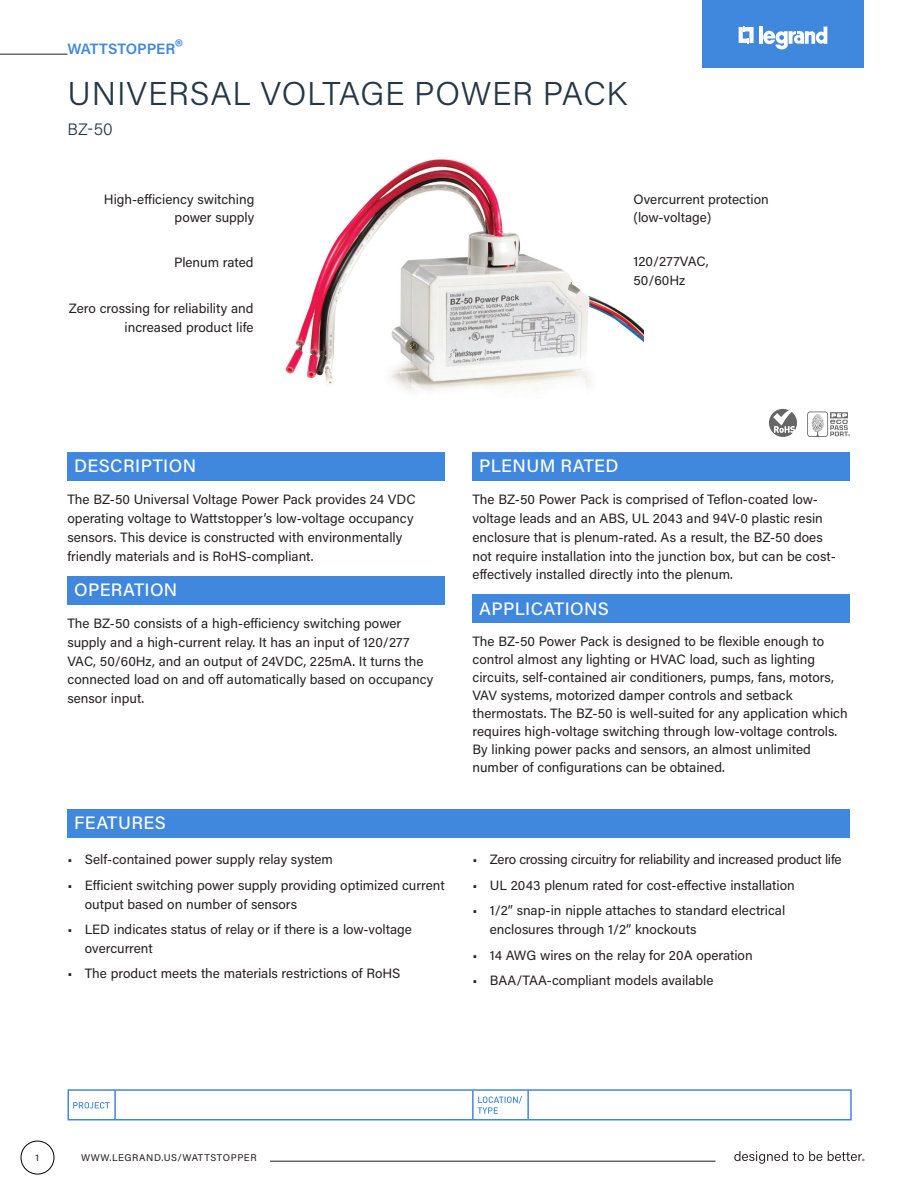
<style>
.page{position:relative;width:918px;height:1188px;background:#fff}
.page>*{position:absolute;margin:0;border:0;box-sizing:border-box;transform-origin:0 0}
.t1{font:300 33px "Acumin Pro";letter-spacing:.02em;color:#243746}
.t2{font:500 18px "Acumin Pro";letter-spacing:.02em;color:#fff}
.t3{font:300 16.5px "Acumin Pro";color:#243746}
.t4{font:600 15px "Acumin Pro";letter-spacing:-.005em;color:#4087de}
.t5{font:13.5px/18.8px "Acumin Pro";color:#231f20}
.t6{font:13.5px "Acumin Pro";letter-spacing:-.02em;color:#231f20}
.t7{font:9.75px "Acumin Pro";letter-spacing:.06em;color:#231f20}
.s1{font-size:21px}
</style>
<div class="page">
<svg style="left:734px;top:1151px;width:88px;height:13px"></svg>
<svg style="left:828px;top:1151px;width:36px;height:10px"></svg>
<div style="left:21px;top:1141px;width:33px;height:33px;border:1px solid #000;border-radius:50%"></div>
<div style="left:702px;top:0;width:162px;height:68px;background:#4087de"></div>
<svg style="left:739px;top:26px;width:15px;height:18px"></svg>
<hr style="left:759px;top:27px;width:4px;height:17px;background:#fff">
<svg style="left:763px;top:27px;width:64px;height:23px"></svg>
<div style="left:68px;top:1089px;width:784px;height:31px;border:2px solid #4087de"></div>
<hr style="left:114px;top:1090px;width:2px;height:29px;background:#4087de">
<hr style="left:472px;top:1090px;width:2px;height:30px;background:#4087de">
<hr style="left:527px;top:1090px;width:2px;height:30px;background:#4087de">
<svg style="left:478px;top:1096px;width:44px;height:18px"></svg>
<svg style="left:73px;top:1102px;width:37px;height:7px"></svg>
<hr style="left:270px;top:1161px;width:446px;height:1px;background:#231f20">
<hr style="left:0;top:54px;width:68px;height:1px;background:#231f20">
<div style="left:68px;top:452px;width:378px;height:29px;background:#4087de"></div>
<div style="left:68px;top:576px;width:378px;height:28px;background:#4087de"></div>
<div style="left:472px;top:452px;width:378px;height:29px;background:#4087de"></div>
<div style="left:472px;top:595px;width:378px;height:28px;background:#4087de"></div>
<div style="left:68px;top:809px;width:782px;height:29px;background:#4087de"></div>
<img style="left:285px;top:159px;width:359px;height:233px">
<svg style="left:807px;top:412px;width:43px;height:25px"></svg>
<svg style="left:769px;top:409px;width:28px;height:28px"></svg>
<p class="t4" style="left:68px;top:38px;width:117px">WATTSTOPPER<span class="s1">®</span></p>
<h1 class="t1" style="left:68px;top:71px;width:561px">UNIVERSAL VOLTAGE POWER PACK</h1>
<p class="t3" style="left:68px;top:117px;width:47px">BZ-50</p>
<p class="t5" style="left:104px;top:189px;width:152px;text-align:right">High-efficiency switching power supply</p>
<p class="t5" style="left:633px;top:189px;width:137px">Overcurrent protection (low-voltage)</p>
<p class="t5" style="left:174px;top:252px;width:81px">Plenum rated</p>
<p class="t5" style="left:633px;top:252px;width:77px">120/277VAC,<br>50/60Hz</p>
<p class="t5" style="left:69px;top:298px;width:186px;text-align:right">Zero crossing for reliability and increased product life</p>
<h2 class="t2" style="left:74px;top:453px;width:123px">DESCRIPTION</h2>
<p class="t5" style="left:68px;top:490px;width:350px">The BZ-50 Universal Voltage Power Pack provides 24 VDC operating voltage to Wattstopper’s low-voltage occupancy sensors. This device is constructed with environmentally friendly materials and is RoHS-compliant.</p>
<h2 class="t2" style="left:74px;top:577px;width:105px">OPERATION</h2>
<p class="t5" style="left:68px;top:613px;width:367px">The BZ-50 consists of a high-efficiency switching power supply and a high-current relay. It has an input of 120/277<br>VAC, 50/60Hz, and an output of 24VDC, 225mA. It turns the connected load on and off automatically based on occupancy sensor input.</p>
<h2 class="t2" style="left:74px;top:810px;width:93px">FEATURES</h2>
<p class="t5" style="left:68px;top:850px;width:267px">• Self-contained power supply relay system</p>
<p class="t5" style="left:85px;top:875px;width:361px;text-indent:-17px">• Efficient switching power supply providing optimized current output based on number of sensors</p>
<p class="t5" style="left:85px;top:920px;width:329px;text-indent:-17px">• LED indicates status of relay or if there is a low-voltage overcurrent</p>
<p class="t5" style="left:68px;top:964px;width:334px">• The product meets the materials restrictions of RoHS</p>
<h2 class="t2" style="left:479px;top:453px;width:141px">PLENUM RATED</h2>
<p class="t5" style="left:472px;top:490px;width:365px">The BZ-50 Power Pack is comprised of Teflon-coated low&shy;voltage leads and an ABS, UL 2043 and 94V-0 plastic resin enclosure that is plenum-rated. As a result, the BZ-50 does not require installation into the junction box, but can be cost&shy;effectively installed directly into the plenum.</p>
<h2 class="t2" style="left:479px;top:596px;width:131px">APPLICATIONS</h2>
<p class="t5" style="left:472px;top:632px;width:377px;line-height:18px">The BZ-50 Power Pack is designed to be flexible enough to control almost any lighting or HVAC load, such as lighting circuits, self-contained air conditioners, pumps, fans, motors, VAV systems, motorized damper controls and setback thermostats. The BZ-50 is well-suited for any application which requires high-voltage switching through low-voltage controls.<br>By linking power packs and sensors, an almost unlimited number of configurations can be obtained.</p>
<p class="t6" style="left:472px;top:850px;width:371px">• Zero crossing circuitry for reliability and increased product life</p>
<p class="t5" style="left:472px;top:875px;width:324px">• UL 2043 plenum rated for cost-effective installation</p>
<p class="t5" style="left:490px;top:901px;width:297px;text-indent:-17px">• 1/2” snap-in nipple attaches to standard electrical enclosures through 1/2” knockouts</p>
<p class="t5" style="left:472px;top:945px;width:282px">• 14 AWG wires on the relay for 20A operation</p>
<p class="t5" style="left:472px;top:971px;width:242px">• BAA/TAA-compliant models available</p>
<p class="t7" style="left:35px;top:1151px;width:5px">1</p>
<p class="t7" style="left:81px;top:1151px;width:177px">WWW.LEGRAND.US/WATTSTOPPER</p>
</div>
